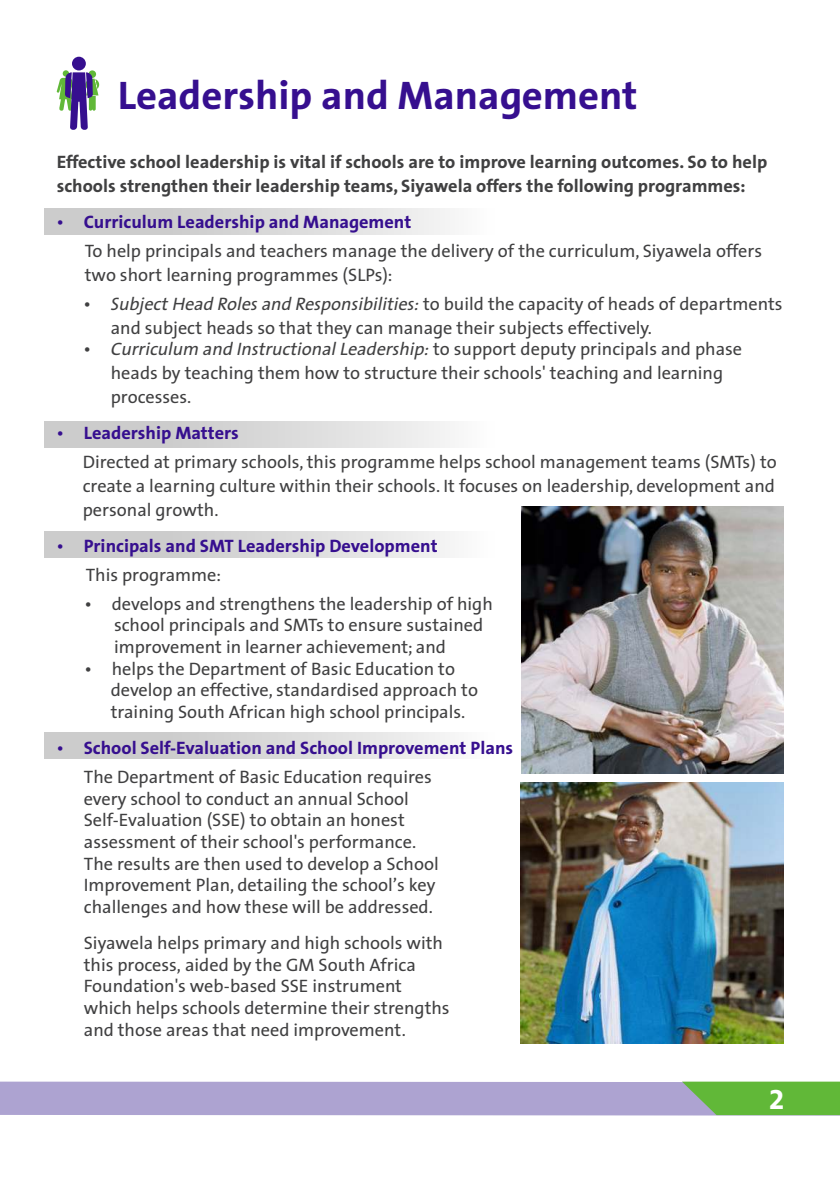
<style>
.page{position:relative;width:840px;height:1191px;background:#fff}
.page>*{position:absolute;margin:0;border:0;box-sizing:border-box;transform-origin:0 0}
.t1{font:700 40px "GM Sans";color:#360f8f}
.t2{font:700 28px "GM Sans";color:#fff}
.t3{font:18px/21.6px "GM Sans";color:#404041}
.t4{font:700 18px/23.8px "GM Sans";color:#404041}
.t5{font:700 18px "GM Sans";color:#360f8f}
.s1{font-style:italic}
</style>
<div class="page">
<svg style="left:0;top:1081px;width:839px;height:34px;background:#a2a8b9"></svg>
<div style="left:44px;top:733px;width:466px;height:26px;background:linear-gradient(to right,#c1c1c1,#f9f9f9)"></div>
<div style="left:44px;top:531px;width:466px;height:26px;background:linear-gradient(to right,#c1c1c1,#f9f9f9)"></div>
<div style="left:44px;top:421px;width:466px;height:26px;background:linear-gradient(to right,#c1c1c1,#f9f9f9)"></div>
<div style="left:44px;top:208px;width:466px;height:26px;background:linear-gradient(to right,#c1c1c1,#f9f9f9)"></div>
<svg style="left:56px;top:57px;width:43px;height:73px"></svg>
<img style="left:521px;top:506px;width:261px;height:267px">
<img style="left:520px;top:782px;width:262px;height:261px">
<svg style="left:58px;top:220px;width:4px;height:5px"></svg>
<svg style="left:58px;top:431px;width:4px;height:5px"></svg>
<svg style="left:58px;top:544px;width:4px;height:4px"></svg>
<svg style="left:58px;top:746px;width:4px;height:4px"></svg>
<h1 class="t1" style="left:118px;top:79px;width:521px">Leadership and Management</h1>
<p class="t4" style="left:57px;top:152px;width:711px">Effective school leadership is vital if schools are to improve learning outcomes. So to help schools strengthen their leadership teams, Siyawela offers the following programmes:</p>
<p class="t5" style="left:84px;top:215px;width:329px">Curriculum Leadership and Management</p>
<p class="t3" style="left:85px;top:241px;width:678px;line-height:23.8px">To help principals and teachers manage the delivery of the curriculum, Siyawela offers two short learning programmes (SLPs):</p>
<p class="t3" style="left:111px;top:293px;width:673px;line-height:23.8px"><span class="s1">Subject Head Roles and Responsibilities:</span> to build the capacity of heads of departments and subject heads so that they can manage their subjects effectively.</p>
<p class="t3" style="left:111px;top:339px;width:632px;line-height:23.8px"><span class="s1">Curriculum and Instructional Leadership:</span> to support deputy principals and phase heads by teaching them how to structure their schools' teaching and learning processes.</p>
<p class="t5" style="left:84px;top:426px;width:156px">Leadership Matters</p>
<p class="t3" style="left:83px;top:451px;width:695px;line-height:23.8px;text-align:justify">Directed at primary schools, this programme helps school management teams (SMTs) to create a learning culture within their schools. It focuses on leadership, development and personal growth.</p>
<p class="t5" style="left:84px;top:538px;width:355px">Principals and SMT Leadership Development</p>
<p class="t3" style="left:112px;top:562px;width:382px;line-height:28.8px;text-indent:-26px">This programme:<br>develops and strengthens the leadership of high</p>
<p class="t3" style="left:111px;top:616px;width:374px">school principals and SMTs to ensure sustained improvement in learner achievement; and helps the Department of Basic Education to develop an effective, standardised approach to training South African high school principals.</p>
<p class="t5" style="left:84px;top:740px;width:431px">School Self-Evaluation and School Improvement Plans</p>
<p class="t3" style="left:84px;top:767px;width:356px">The Department of Basic Education requires every school to conduct an annual School Self-Evaluation (SSE) to obtain an honest assessment of their school's performance.<br>The results are then used to develop a School Improvement Plan, detailing the school’s key challenges and how these will be addressed.</p>
<p class="t3" style="left:84px;top:934px;width:367px">Siyawela helps primary and high schools with this process, aided by the GM South Africa Foundation's web-based SSE instrument which helps schools determine their strengths and those areas that need improvement.</p>
<h2 class="t2" style="left:768px;top:1088px;width:17px">2</h2>
</div>
